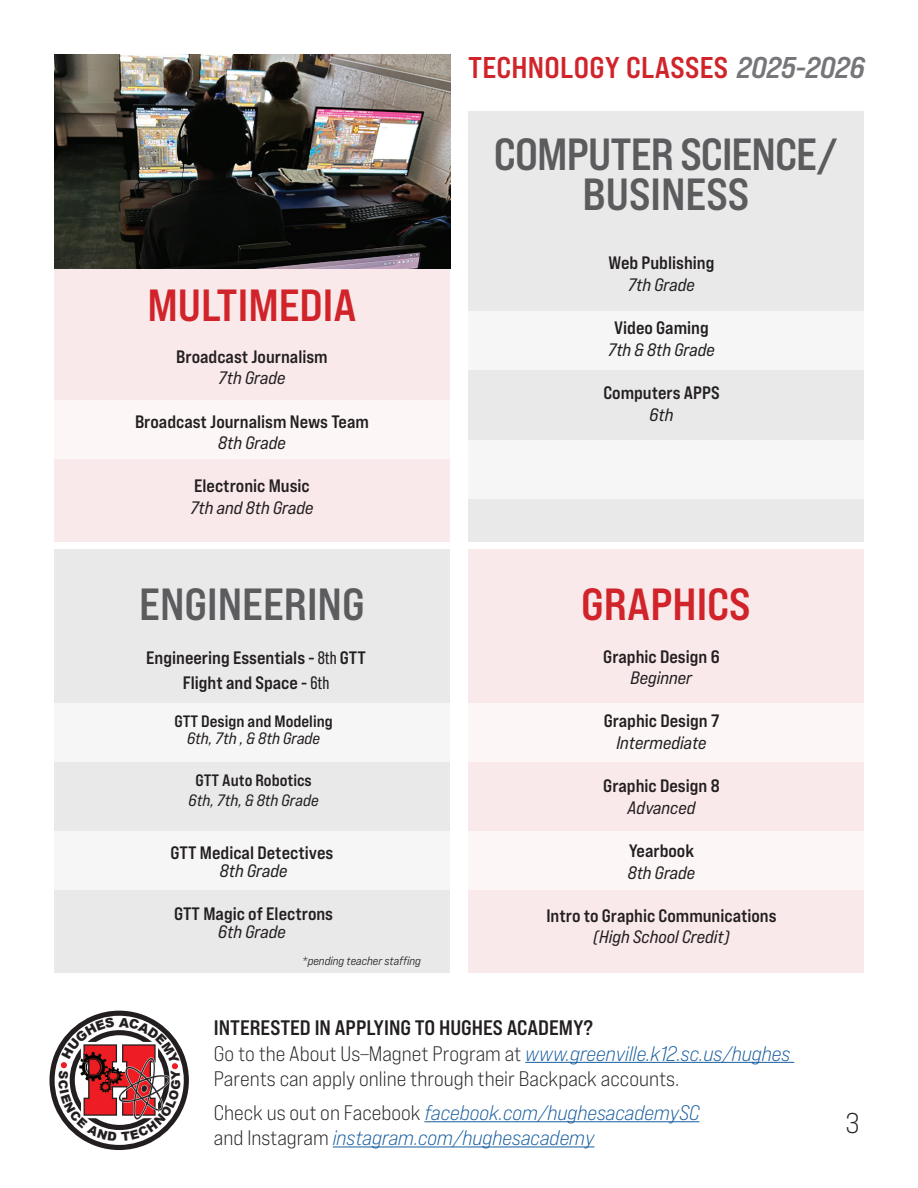
<style>
.page{position:relative;width:918px;height:1188px;background:#fff}
.page>*{position:absolute;margin:0;border:0;box-sizing:border-box;transform-origin:0 0}
.t1{font:45px "Bebas Neue Pro Exp Bd";color:#5c5c5f}
.t2{font:45px "Bebas Neue Pro Exp Bd";color:#d1232a}
.t3{font:45px "Bebas Neue Pro Exp Bd";letter-spacing:-.02em;color:#5c5c5f}
.t4{font:30px "Bebas Neue Pro Exp Bd";letter-spacing:.01em;color:#d1232a}
.t5{font:28.5px "Bebas Neue Pro Exp Bk";color:#231f20}
.t6{font:21px "Bebas Neue Pro Exp Bk It";color:#175d9e}
.t7{font:21px "Bebas Neue Pro Exp Bk";color:#231f20}
.t8{font:21px "Bebas Neue Pro Exp Bd";color:#231f20}
.t9{font:18px/18.6px "Bebas Neue Pro Exp Bd";color:#231f20;text-align:center}
.t10{font:18px "Bebas Neue Pro Exp It";color:#231f20}
.t11{font:16.5px/17px "Bebas Neue Pro Exp Bd";color:#231f20;text-align:center}
.t12{font:16.5px/19.8px "Bebas Neue Pro Exp It";color:#231f20;text-align:center}
.t13{font:12px "Bebas Neue Pro Exp Md It";color:#231f20}
.s1{font-family:"Bebas Neue Pro Exp Bd It";color:#757679}
.s2{font-family:"Bebas Neue Pro"}
.s3{font-family:"Bebas Neue Pro Exp It"}
.s4{font-family:"Bebas Neue Pro Exp Bd"}
.s5{font-family:"Bebas Neue Pro Exp Bk";color:#231f20}
</style>
<div class="page">
<div style="left:54px;top:269px;width:396px;height:272px;background:#fae9ea"></div>
<div style="left:468px;top:549px;width:396px;height:424px;background:#fae9ea"></div>
<div style="left:468px;top:111px;width:396px;height:430px;background:#e9e9e9"></div>
<div style="left:54px;top:549px;width:396px;height:424px;background:#e9e9e9"></div>
<hr style="left:525px;top:1062px;width:269px;height:1px;background:#175d9e">
<hr style="left:424px;top:1121px;width:275px;height:1px;background:#175d9e">
<hr style="left:333px;top:1147px;width:261px;height:1px;background:#175d9e">
<div style="left:40px;top:400px;width:419px;height:59px;background:#fdf6f7"></div>
<div style="left:457px;top:312px;width:418px;height:58px;background:#f6f6f6"></div>
<div style="left:50px;top:703px;width:825px;height:58px;background:#fdf6f7"></div>
<div style="left:46px;top:831px;width:826px;height:59px;background:#fdf6f7"></div>
<div style="left:457px;top:441px;width:418px;height:58px;background:#f6f6f6"></div>
<img style="left:54px;top:54px;width:397px;height:215px">
<svg style="left:49px;top:1011px;width:140px;height:139px"></svg>
<p class="t4" style="left:468px;top:49px;width:398px">TECHNOLOGY CLASSES <span class="s1">2025-2026</span></p>
<p class="t2" style="left:147px;top:277px;width:211px">MULTIMEDIA</p>
<p class="t9" style="left:176px;top:347px;width:153px">Broadcast Journalism</p>
<p class="t10" style="left:219px;top:367px;width:68px">7th Grade</p>
<p class="t9" style="left:135px;top:412px;width:235px">Broadcast Journalism News Team</p>
<p class="t10" style="left:218px;top:432px;width:69px">8th Grade</p>
<p class="t9" style="left:194px;top:476px;width:117px">Electronic Music</p>
<p class="t10" style="left:190px;top:497px;width:125px">7th and 8th Grade</p>
<p class="t3" style="left:494px;top:126px;width:346px">COMPUTER SCIENCE/</p>
<p class="t1" style="left:583px;top:167px;width:168px">BUSINESS</p>
<p class="t9" style="left:609px;top:253px;width:107px">Web Publishing</p>
<p class="t10" style="left:628px;top:274px;width:68px">7th Grade</p>
<p class="t9" style="left:614px;top:318px;width:96px">Video Gaming</p>
<p class="t10" style="left:608px;top:338px;width:108px">7th &amp; 8th Grade</p>
<p class="t9" style="left:603px;top:383px;width:118px">Computers APPS</p>
<p class="t10" style="left:650px;top:403px;width:25px">6th</p>
<p class="t1" style="left:139px;top:576px;width:227px">ENGINEERING</p>
<p class="t9" style="left:146px;top:645px;width:221px;line-height:25.3px">Engineering Essentials - <span class="s2">8th</span> GTT<br>Flight and Space - <span class="s2">6th</span></p>
<p class="t11" style="left:174px;top:713px;width:160px">GTT Design and Modeling<br><span class="s3">6th, 7th , &amp; 8th Grade</span></p>
<p class="t12" style="left:189px;top:770px;width:132px"><span class="s4">GTT Auto Robotics<br></span>6th, 7th, &amp; 8th Grade</p>
<p class="t9" style="left:171px;top:843px;width:164px">GTT Medical Detectives<br><span class="s3">8th Grade</span></p>
<p class="t9" style="left:174px;top:904px;width:160px">GTT Magic of Electrons<br><span class="s3">6th Grade</span></p>
<p class="t13" style="left:302px;top:954px;width:120px">*pending teacher staffing</p>
<p class="t2" style="left:581px;top:576px;width:171px">GRAPHICS</p>
<p class="t9" style="left:603px;top:647px;width:118px">Graphic Design 6</p>
<p class="t10" style="left:631px;top:667px;width:63px">Beginner</p>
<p class="t9" style="left:604px;top:712px;width:117px">Graphic Design 7</p>
<p class="t10" style="left:616px;top:732px;width:92px">Intermediate</p>
<p class="t9" style="left:603px;top:776px;width:118px">Graphic Design 8</p>
<p class="t10" style="left:627px;top:797px;width:70px">Advanced</p>
<p class="t9" style="left:629px;top:841px;width:67px">Yearbook</p>
<p class="t10" style="left:628px;top:861px;width:69px">8th Grade</p>
<p class="t9" style="left:546px;top:906px;width:232px">Intro to Graphic Communications</p>
<p class="t10" style="left:593px;top:926px;width:138px">(High School Credit)</p>
<p class="t8" style="left:214px;top:1015px;width:381px">INTERESTED IN APPLYING TO HUGHES ACADEMY?</p>
<p class="t6" style="left:214px;top:1041px;width:578px"><span class="s5">Go to the About Us–Magnet Program at</span> www.greenville.k12.sc.us/hughes</p>
<p class="t7" style="left:214px;top:1066px;width:467px">Parents can apply online through their Backpack accounts.</p>
<p class="t6" style="left:214px;top:1100px;width:487px"><span class="s5">Check us out on Facebook</span> facebook.com/hughesacademySC</p>
<p class="t6" style="left:214px;top:1125px;width:382px"><span class="s5">and Instagram</span> instagram.com/hughesacademy</p>
<p class="t5" style="left:846px;top:1106px;width:15px">3</p>
</div>
